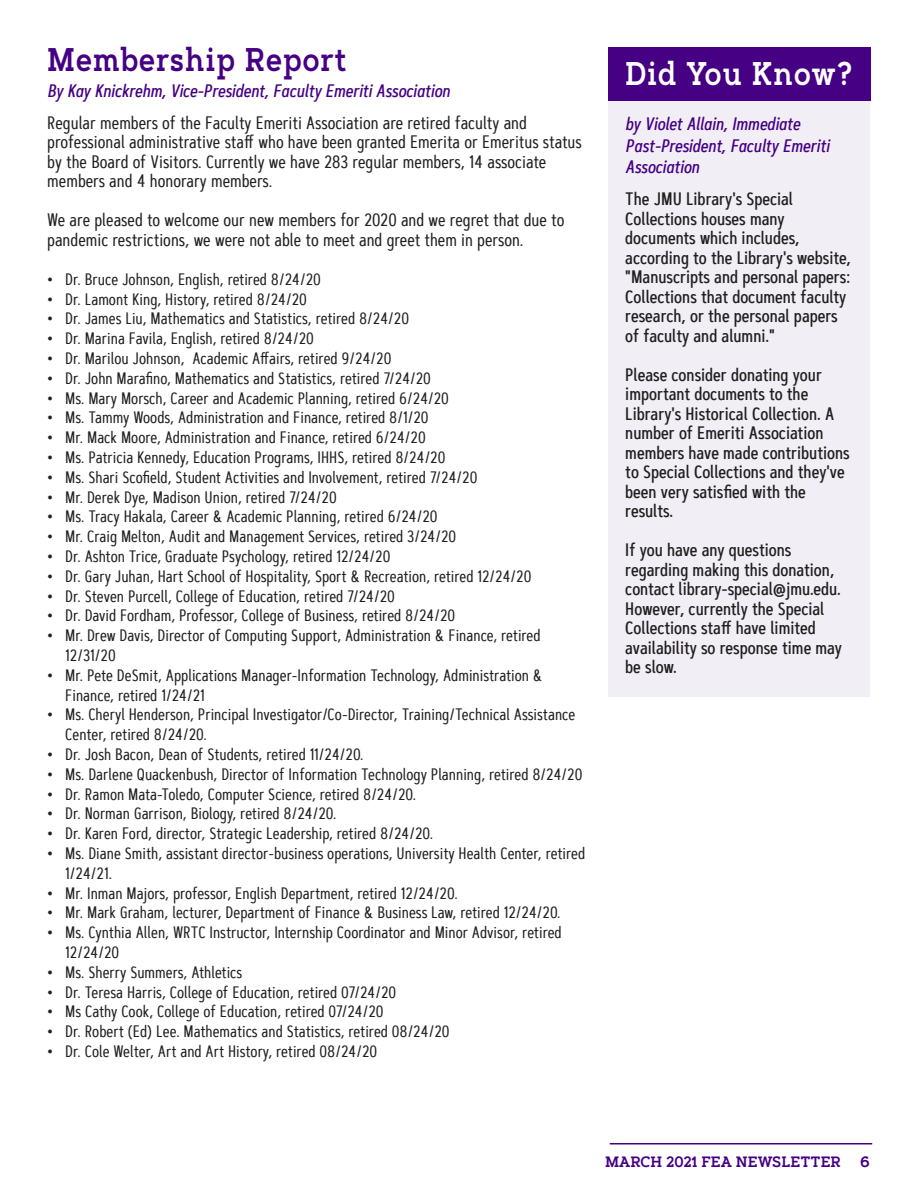
<style>
.page{position:relative;width:918px;height:1188px;background:#fff}
.page>*{position:absolute;margin:0;border:0;box-sizing:border-box;transform-origin:0 0}
.Body_1_Blue{font:600 32.85px "Artegra Slab";letter-spacing:.04em;color:#450084;scale:.83 1}
.Body_1_Blue-2{font:600 32.85px "Artegra Slab";letter-spacing:.04em;color:#fff;scale:.83 1}
.t1{font:500 18px/19.5px "Artegra Sans Cn";color:#231f20}
.t2{font:18px/19.5px "Artegra Sans Cn";color:#231f20}
.Body_1_Blue-3{font:18px/21.6px "Artegra Sans Cn Medium It";color:#450084}
.t3{font:16.5px/19.8px "Artegra Sans Cn";color:#231f20}
.t4{font:600 15px "Artegra Slab";color:#450084;scale:.92 1}
.t5{font:600 15px "Artegra Slab";color:#450084}
</style>
<div class="page">
<hr style="left:610px;top:1143px;width:262px;height:1px;background:#450084">
<div style="left:608px;top:47px;width:262px;height:650px;background:#f2eef6"></div>
<div style="left:608px;top:47px;width:263px;height:54px;background:#450084"></div>
<p class="Body_1_Blue" style="left:47px;top:36px;width:362px">Membership Report</p>
<p class="t2" style="left:47px;top:112px;width:536px">Regular members of the Faculty Emeriti Association are retired faculty and professional administrative staff who have been granted Emerita or Emeritus status by the Board of Visitors. Currently we have 283 regular members, 14 associate members and 4 honorary members.</p>
<p class="t2" style="left:47px;top:210px;width:519px">We are pleased to welcome our new members for 2020 and we regret that due to pandemic restrictions, we were not able to meet and greet them in person.</p>
<p class="t3" style="left:47px;top:269px;width:275px">• Dr. Bruce Johnson, English, retired 8/24/20</p>
<p class="t3" style="left:47px;top:289px;width:261px">• Dr. Lamont King, History, retired 8/24/20</p>
<p class="t3" style="left:47px;top:308px;width:363px">• Dr. James Liu, Mathematics and Statistics, retired 8/24/20</p>
<p class="t3" style="left:47px;top:328px;width:268px">• Dr. Marina Favila, English, retired 8/24/20</p>
<p class="t3" style="left:47px;top:348px;width:346px">• Dr. Marilou Johnson, Academic Affairs, retired 9/24/20</p>
<p class="t3" style="left:47px;top:368px;width:385px">• Dr. John Marafino, Mathematics and Statistics, retired 7/24/20</p>
<p class="t3" style="left:47px;top:388px;width:403px">• Ms. Mary Morsch, Career and Academic Planning, retired 6/24/20</p>
<p class="t3" style="left:47px;top:407px;width:383px">• Ms. Tammy Woods, Administration and Finance, retired 8/1/20</p>
<p class="t3" style="left:47px;top:427px;width:380px">• Mr. Mack Moore, Administration and Finance, retired 6/24/20</p>
<p class="t3" style="left:47px;top:447px;width:400px">• Ms. Patricia Kennedy, Education Programs, IHHS, retired 8/24/20</p>
<p class="t3" style="left:47px;top:467px;width:432px">• Ms. Shari Scofield, Student Activities and Involvement, retired 7/24/20</p>
<p class="t3" style="left:47px;top:487px;width:291px">• Mr. Derek Dye, Madison Union, retired 7/24/20</p>
<p class="t3" style="left:47px;top:506px;width:392px">• Ms. Tracy Hakala, Career &amp; Academic Planning, retired 6/24/20</p>
<p class="t3" style="left:47px;top:526px;width:411px">• Mr. Craig Melton, Audit and Management Services, retired 3/24/20</p>
<p class="t3" style="left:47px;top:546px;width:345px">• Dr. Ashton Trice, Graduate Psychology, retired 12/24/20</p>
<p class="t3" style="left:47px;top:566px;width:486px">• Dr. Gary Juhan, Hart School of Hospitality, Sport &amp; Recreation, retired 12/24/20</p>
<p class="t3" style="left:47px;top:586px;width:349px">• Dr. Steven Purcell, College of Education, retired 7/24/20</p>
<p class="t3" style="left:47px;top:605px;width:410px">• Dr. David Fordham, Professor, College of Business, retired 8/24/20</p>
<p class="t3" style="left:65px;top:625px;width:477px;text-indent:-18px">• Mr. Drew Davis, Director of Computing Support, Administration &amp; Finance, retired<br>12/31/20</p>
<p class="t3" style="left:65px;top:665px;width:479px;text-indent:-18px">• Mr. Pete DeSmit, Applications Manager-Information Technology, Administration &amp;<br>Finance, retired 1/24/21</p>
<p class="t3" style="left:65px;top:704px;width:512px;text-indent:-18px">• Ms. Cheryl Henderson, Principal Investigator/Co-Director, Training/Technical Assistance<br>Center, retired 8/24/20.</p>
<p class="t3" style="left:47px;top:744px;width:318px">• Dr. Josh Bacon, Dean of Students, retired 11/24/20.</p>
<p class="t3" style="left:47px;top:764px;width:537px">• Ms. Darlene Quackenbush, Director of Information Technology Planning, retired 8/24/20</p>
<p class="t3" style="left:47px;top:784px;width:370px">• Dr. Ramon Mata-Toledo, Computer Science, retired 8/24/20.</p>
<p class="t3" style="left:47px;top:803px;width:291px">• Dr. Norman Garrison, Biology, retired 8/24/20.</p>
<p class="t3" style="left:47px;top:823px;width:387px">• Dr. Karen Ford, director, Strategic Leadership, retired 8/24/20.</p>
<p class="t3" style="left:65px;top:843px;width:521px;text-indent:-18px">• Ms. Diane Smith, assistant director-business operations, University Health Center, retired<br>1/24/21.</p>
<p class="t3" style="left:47px;top:883px;width:412px">• Mr. Inman Majors, professor, English Department, retired 12/24/20.</p>
<p class="t3" style="left:47px;top:902px;width:515px">• Mr. Mark Graham, lecturer, Department of Finance &amp; Business Law, retired 12/24/20.</p>
<p class="t3" style="left:65px;top:922px;width:498px;text-indent:-18px">• Ms. Cynthia Allen, WRTC Instructor, Internship Coordinator and Minor Advisor, retired<br>12/24/20</p>
<p class="t3" style="left:47px;top:962px;width:197px">• Ms. Sherry Summers, Athletics</p>
<p class="t3" style="left:47px;top:982px;width:350px">• Dr. Teresa Harris, College of Education, retired 07/24/20</p>
<p class="t3" style="left:47px;top:1001px;width:338px">• Ms Cathy Cook, College of Education, retired 07/24/20</p>
<p class="t3" style="left:47px;top:1021px;width:404px">• Dr. Robert (Ed) Lee. Mathematics and Statistics, retired 08/24/20</p>
<p class="t3" style="left:47px;top:1041px;width:331px">• Dr. Cole Welter, Art and Art History, retired 08/24/20</p>
<p class="Body_1_Blue-3" style="left:47px;top:80px;width:404px">By Kay Knickrehm, Vice-President, Faculty Emeriti Association</p>
<p class="Body_1_Blue-2" style="left:625px;top:50px;width:275px">Did You Know?</p>
<p class="Body_1_Blue-3" style="left:625px;top:113px;width:205px">by Violet Allain, Immediate<br>Past-President, Faculty Emeriti<br>Association</p>
<p class="t1" style="left:625px;top:189px;width:227px">The JMU Library's Special<br>Collections houses many documents which includes, according to the Library's website, "Manuscripts and personal papers:<br>Collections that document faculty research, or the personal papers of faculty and alumni."</p>
<p class="t1" style="left:625px;top:365px;width:226px">Please consider donating your important documents to the<br>Library's Historical Collection. A number of Emeriti Association members have made contributions to Special Collections and they've been very satisfied with the results.</p>
<p class="t1" style="left:625px;top:540px;width:218px">If you have any questions regarding making this donation, contact library-special@jmu.edu.<br>However, currently the Special<br>Collections staff have limited availability so response time may be slow.</p>
<p class="t4" style="left:605px;top:1151px;width:258px">MARCH 2021 FEA NEWSLETTER</p>
<p class="t5" style="left:860px;top:1151px;width:11px">6</p>
</div>
